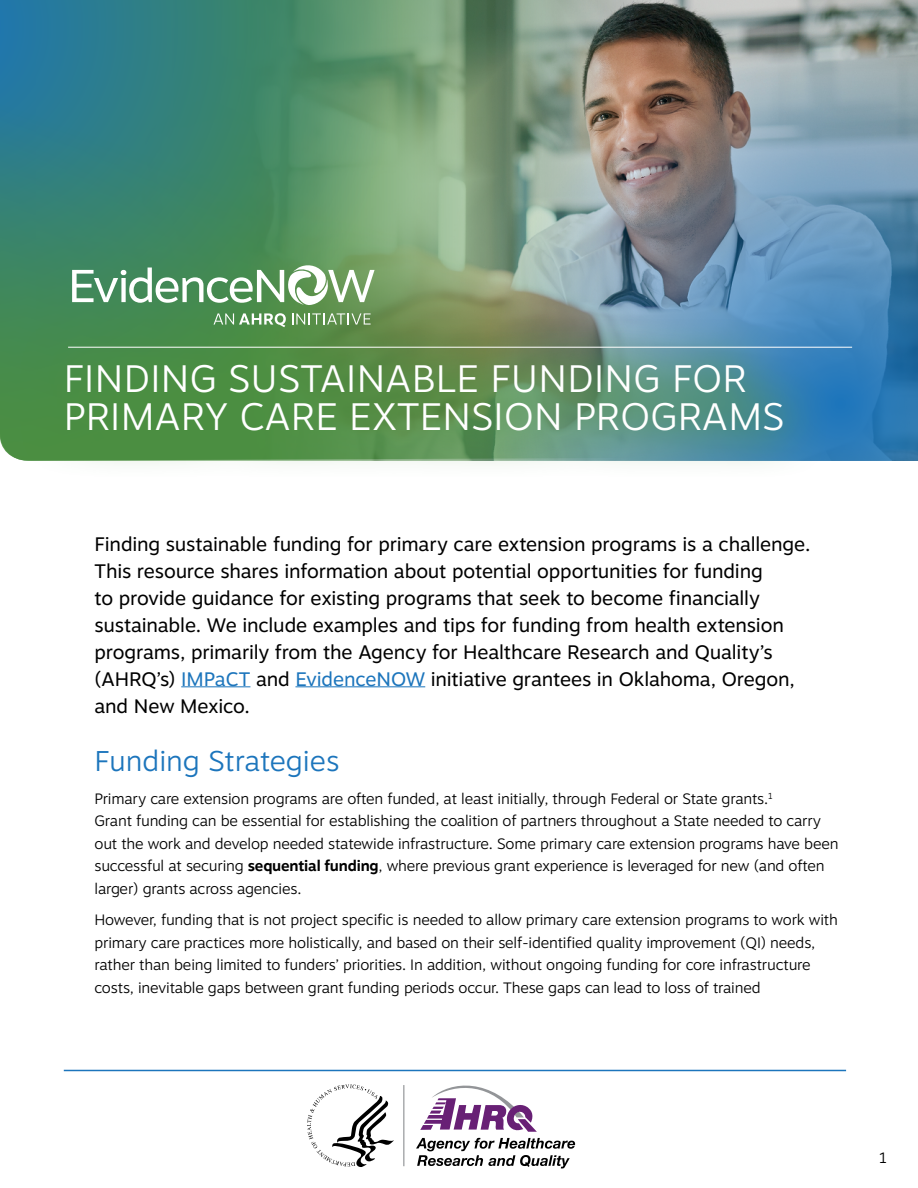
<style>
.page{position:relative;width:918px;height:1188px;background:#fff}
.page>*{position:absolute;margin:0;border:0;box-sizing:border-box;transform-origin:0 0}
.t1{font:300 38.1px/38.1px "Motiva Sans";letter-spacing:.01em;color:#fff}
.t2{font:300 28.5px "Motiva Sans";color:#1c75bc}
.t3{font:19.5px/27px "Motiva Sans";letter-spacing:-.01em;color:#000}
.t4{font:300 15px/22.5px "Motiva Sans";letter-spacing:-.01em;color:#000}
.s1{color:#1c75bc}
.s2{font-weight:700}
</style>
<div class="page">
<hr style="left:181px;top:686px;width:69px;height:1px;background:#1c75bc">
<hr style="left:295px;top:686px;width:130px;height:1px;background:#1c75bc">
<hr style="left:586px;top:1085px;width:1px;height:81px;background:#808285">
<hr style="left:403px;top:1085px;width:1px;height:81px;background:#808285">
<svg style="left:416px;top:1138px;width:159px;height:30px"></svg>
<svg style="left:307px;top:1084px;width:87px;height:83px"></svg>
<svg style="left:420px;top:1085px;width:117px;height:47px"></svg>
<img style="left:0;top:0;width:918px;height:461px">
<hr style="left:64px;top:1070px;width:782px;height:1px;background:#1c75bc">
<svg style="left:214px;top:313px;width:72px;height:2px"></svg>
<svg style="left:292px;top:313px;width:79px;height:2px"></svg>
<svg style="left:72px;top:265px;width:303px;height:40px"></svg>
<div style="left:17px;top:315px;width:813px;height:165px;background:#4d9041;opacity:.75"></div>
<hr style="left:68px;top:347px;width:784px;height:1px;background:#fff">
<h1 class="t1" style="left:64px;top:359px;width:722px">FINDING SUSTAINABLE FUNDING FOR<br>PRIMARY CARE EXTENSION PROGRAMS</h1>
<p class="t3" style="left:94px;top:530px;width:718px">Finding sustainable funding for primary care extension programs is a challenge.<br>This resource shares information about potential opportunities for funding<br>to provide guidance for existing programs that seek to become financially sustainable. We include examples and tips for funding from health extension programs, primarily from the Agency for Healthcare Research and Quality’s (AHRQ’s) <span class="s1">IMPaCT</span> and <span class="s1">EvidenceNOW</span> initiative grantees in Oklahoma, Oregon, and New Mexico.</p>
<h2 class="t2" style="left:94px;top:740px;width:246px">Funding Strategies</h2>
<p class="t4" style="left:94px;top:787px;width:746px">Primary care extension programs are often funded, at least initially, through Federal or State grants.<sup>1<br></sup>Grant funding can be essential for establishing the coalition of partners throughout a State needed to carry out the work and develop needed statewide infrastructure. Some primary care extension programs have been successful at securing <span class="s2">sequential funding</span>, where previous grant experience is leveraged for new (and often larger) grants across agencies.</p>
<p class="t4" style="left:94px;top:908px;width:745px">However, funding that is not project specific is needed to allow primary care extension programs to work with primary care practices more holistically, and based on their self-identified quality improvement (QI) needs, rather than being limited to funders’ priorities. In addition, without ongoing funding for core infrastructure costs, inevitable gaps between grant funding periods occur. These gaps can lead to loss of trained</p>
<p class="t4" style="left:879px;top:1146px;width:10px">1</p>
</div>
